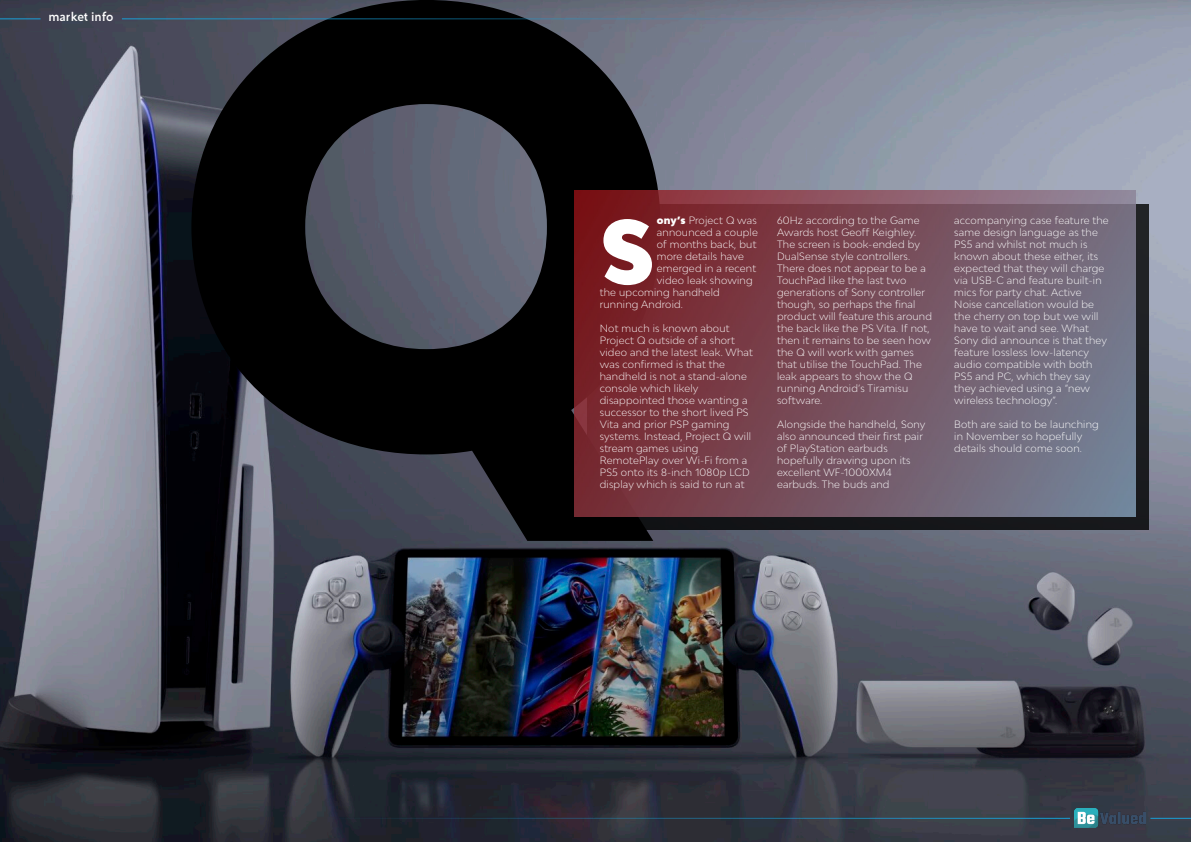
<style>
.page{position:relative;width:1191px;height:842px;background:#fff}
.page>*{position:absolute;margin:0;border:0;box-sizing:border-box;transform-origin:0 0}
.t1{font:800 608.3px "Bozon";color:#000}
.t2{font:900 86.9px "Bw Modelica";color:#fff}
.t3{font:500 12px "Creo";color:#fff}
.t4{font:300 10px/12px "Bw Modelica";letter-spacing:.02em;color:#fff}
.s1{font-weight:900}
</style>
<div class="page">
<img style="left:0;top:0;width:1191px;height:842px">
<div style="left:587px;top:204px;width:561px;height:326px;background:#16171a"></div>
<img style="left:574px;top:191px;width:561px;height:326px">
<hr style="left:0;top:18px;width:40px;height:1px;background:#189fd8">
<hr style="left:122px;top:18px;width:746px;height:1px;background:#189fd8">
<hr style="left:1151px;top:818px;width:40px;height:1px;background:#189fd8">
<img style="left:1074px;top:809px;width:71px;height:19px">
<hr style="left:323px;top:818px;width:746px;height:1px;background:#189fd8">
<p class="t3" style="left:48px;top:12px;width:67px">market info</p>
<h1 class="t1" style="left:170px;top:-64px;width:519px">Q</h1>
<h2 class="t2" style="left:600px;top:216px;width:57px">S</h2>
<p class="t4" style="left:657px;top:215px;width:101px"><span class="s1">ony’s</span> Project Q was</p>
<p class="t4" style="left:657px;top:227px;width:102px">announced a couple</p>
<p class="t4" style="left:657px;top:239px;width:101px">of months back, but</p>
<p class="t4" style="left:657px;top:251px;width:88px">more details have</p>
<p class="t4" style="left:657px;top:263px;width:101px">emerged in a recent</p>
<p class="t4" style="left:657px;top:275px;width:97px">video leak showing</p>
<p class="t4" style="left:600px;top:287px;width:121px">the upcoming handheld</p>
<p class="t4" style="left:600px;top:299px;width:85px">running Android.</p>
<p class="t4" style="left:600px;top:323px;width:155px">Not much is known about<br>Project Q outside of a short video and the latest leak. What was confirmed is that the handheld is not a stand-alone console which likely disappointed those wanting a successor to the short lived PS<br>Vita and prior PSP gaming systems. Instead, Project Q will stream games using<br>RemotePlay over Wi-Fi from a<br>PS5 onto its 8-inch 1080p LCD display which is said to run at</p>
<p class="t4" style="left:777px;top:215px;width:156px">60Hz according to the Game<br>Awards host Geoff Keighley.<br>The screen is book-ended by<br>DualSense style controllers.<br>There does not appear to be a<br>TouchPad like the last two generations of Sony controller though, so perhaps the final product will feature this around the back like the PS Vita. If not, then it remains to be seen how the Q will work with games that utilise the TouchPad. The leak appears to show the Q running Android’s Tiramisu software.</p>
<p class="t4" style="left:777px;top:419px;width:150px">Alongside the handheld, Sony also announced their first pair of PlayStation earbuds hopefully drawing upon its excellent WF-1000XM4 earbuds. The buds and</p>
<p class="t4" style="left:954px;top:215px;width:156px">accompanying case feature the same design language as the<br>PS5 and whilst not much is known about these either, its expected that they will charge via USB-C and feature built-in mics for party chat. Active<br>Noise cancellation would be the cherry on top but we will have to wait and see. What<br>Sony did announce is that they feature lossless low-latency audio compatible with both<br>PS5 and PC, which they say they achieved using a “new wireless technology”.</p>
<p class="t4" style="left:954px;top:419px;width:146px">Both are said to be launching in November so hopefully details should come soon.</p>
</div>
